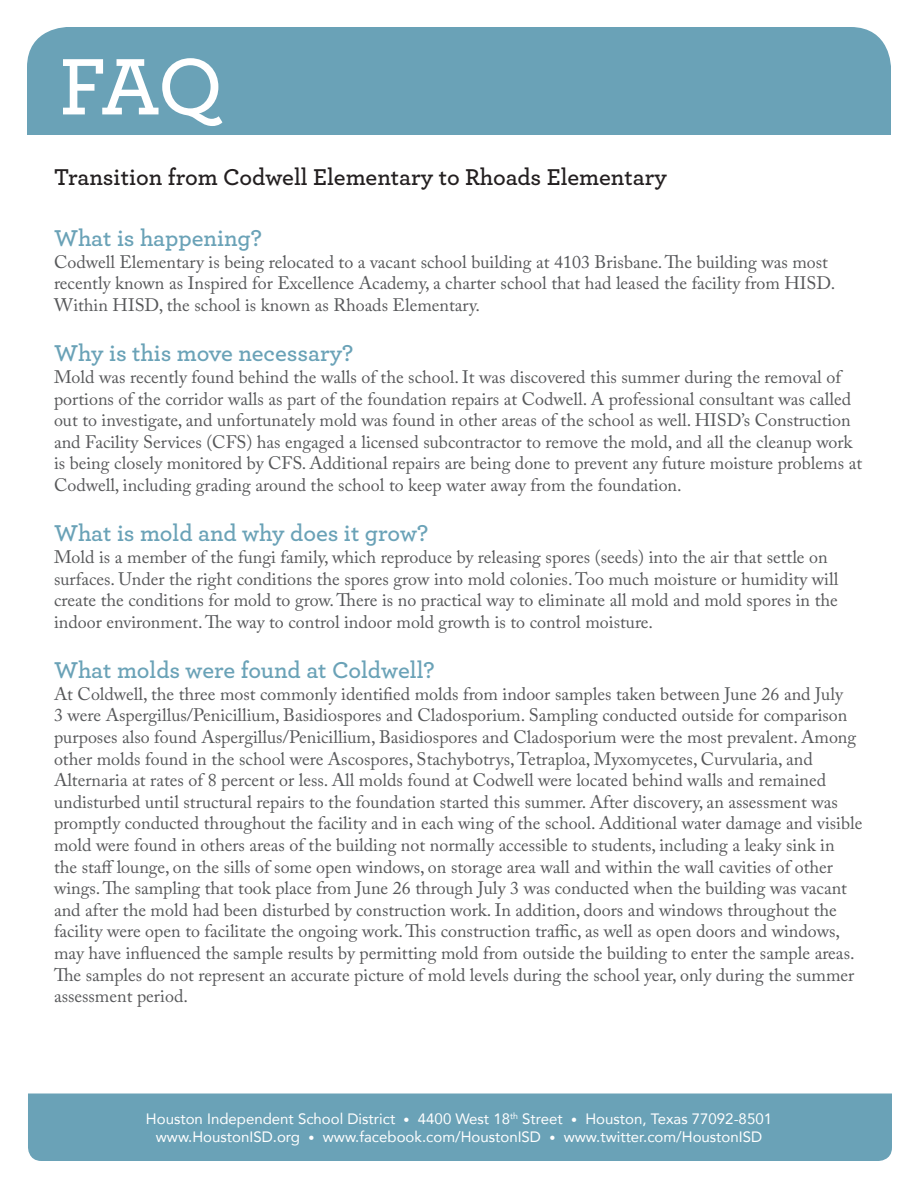
<style>
.page{position:relative;width:918px;height:1188px;background:#fff}
.page>*{position:absolute;margin:0;border:0;box-sizing:border-box;transform-origin:0 0}
.t1{font:600 84px "Archer";color:#fff}
.t2{font:600 24px "Archer";color:#6aa2b7}
.t3{font:600 24px "Archer";color:#231f20}
.t4{font:18px/21.6px "Adobe Caslon Pro";color:#57585a}
.t5{font:15px "Avenir";color:#fff}
.s1{font-size:12px}
</style>
<div class="page">
<div style="left:27px;top:27px;width:864px;height:108px;background:#6aa2b7"></div>
<div style="left:28px;top:1094px;width:864px;height:67px;background:#6aa2b7"></div>
<p class="t1" style="left:59px;top:24px;width:165px">FAQ</p>
<p class="t3" style="left:54px;top:159px;width:614px">Transition from Codwell Elementary to Rhoads Elementary</p>
<p class="t2" style="left:54px;top:220px;width:210px">What is happening?</p>
<p class="t4" style="left:54px;top:251px;width:783px">Codwell Elementary is being relocated to a vacant school building at 4103 Brisbane. The building was most recently known as Inspired for Excellence Academy, a charter school that had leased the facility from HISD.<br>Within HISD, the school is known as Rhoads Elementary.</p>
<p class="t2" style="left:54px;top:335px;width:301px">Why is this move necessary?</p>
<p class="t4" style="left:54px;top:366px;width:810px">Mold was recently found behind the walls of the school. It was discovered this summer during the removal of portions of the corridor walls as part of the foundation repairs at Codwell. A professional consultant was called out to investigate, and unfortunately mold was found in other areas of the school as well. HISD’s Construction and Facility Services (CFS) has engaged a licensed subcontractor to remove the mold, and all the cleanup work is being closely monitored by CFS. Additional repairs are being done to prevent any future moisture problems at Codwell, including grading around the school to keep water away from the foundation.</p>
<p class="t2" style="left:54px;top:515px;width:376px">What is mold and why does it grow?</p>
<p class="t4" style="left:54px;top:546px;width:786px">Mold is a member of the fungi family, which reproduce by releasing spores (seeds) into the air that settle on surfaces. Under the right conditions the spores grow into mold colonies. Too much moisture or humidity will create the conditions for mold to grow. There is no practical way to eliminate all mold and mold spores in the indoor environment. The way to control indoor mold growth is to control moisture.</p>
<p class="t2" style="left:54px;top:652px;width:382px">What molds were found at Coldwell?</p>
<p class="t4" style="left:54px;top:683px;width:810px">At Coldwell, the three most commonly identified molds from indoor samples taken between June 26 and July<br>3 were Aspergillus/Penicillium, Basidiospores and Cladosporium. Sampling conducted outside for comparison purposes also found Aspergillus/Penicillium, Basidiospores and Cladosporium were the most prevalent. Among other molds found in the school were Ascospores, Stachybotrys, Tetraploa, Myxomycetes, Curvularia, and Alternaria at rates of 8 percent or less. All molds found at Codwell were located behind walls and remained undisturbed until structural repairs to the foundation started this summer. After discovery, an assessment was promptly conducted throughout the facility and in each wing of the school. Additional water damage and visible mold were found in others areas of the building not normally accessible to students, including a leaky sink in<br>the staff lounge, on the sills of some open windows, on storage area wall and within the wall cavities of other wings. The sampling that took place from June 26 through July 3 was conducted when the building was vacant and after the mold had been disturbed by construction work. In addition, doors and windows throughout the facility were open to facilitate the ongoing work. This construction traffic, as well as open doors and windows, may have influenced the sample results by permitting mold from outside the building to enter the sample areas.<br>The samples do not represent an accurate picture of mold levels during the school year, only during the summer assessment period.</p>
<p class="t5" style="left:146px;top:1106px;width:628px">Houston Independent School District <span class="s1">•</span> 4400 West 18<sup>th</sup> Street <span class="s1">•</span> Houston, Texas 77092-8501</p>
<p class="t5" style="left:156px;top:1124px;width:608px">www.HoustonISD.org <span class="s1">•</span> www.facebook.com/HoustonISD <span class="s1">•</span> www.twitter.com/HoustonISD</p>
</div>
